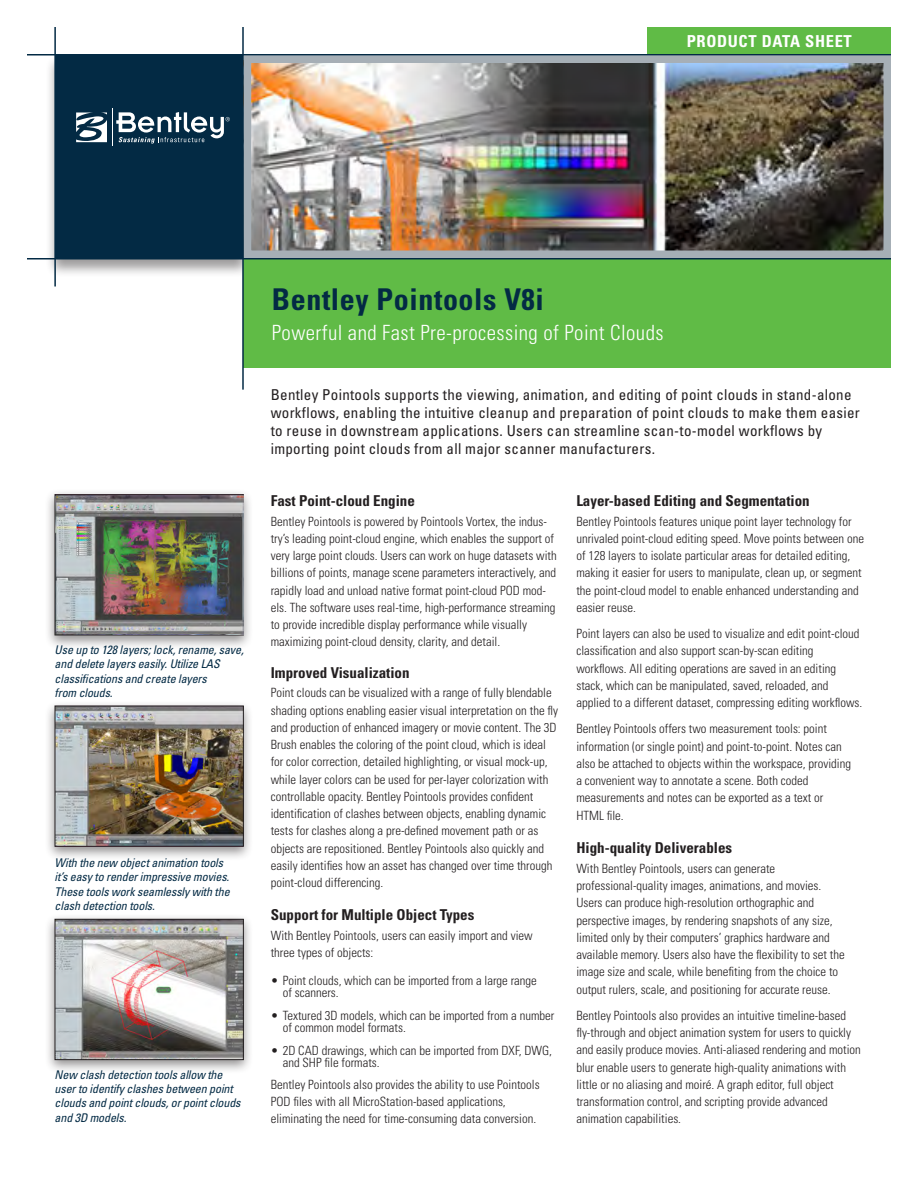
<style>
.page{position:relative;width:918px;height:1188px;background:#fff}
.page>*{position:absolute;margin:0;border:0;box-sizing:border-box;transform-origin:0 0}
.S__Title{font:700 condensed 30px "Univers";letter-spacing:.02em;color:#032a44}
.S__Sub-title{font:300 condensed 21px "Univers";letter-spacing:.02em;color:#fff}
.t1{font:700 condensed 16.5px "Univers";letter-spacing:.04em;color:#fff}
.P__Intro_Copy{font:condensed 15px/18px "Univers";letter-spacing:.02em;color:#231f20}
.S__Body_Sub-Heads{font:700 condensed 15px "Univers";color:#231f20}
.S__Body_copy{font:300 condensed 12.75px/17.2px "Univers";color:#231f20}
.S__Image_captions{font:italic condensed 12px/14.4px "Univers";letter-spacing:-.01em;color:#032a44}
</style>
<div class="page">
<div style="left:45px;top:54px;width:208px;height:224px;background:#231f20;opacity:.45"></div>
<div style="left:55px;top:55px;width:188px;height:204px;background:#032a44"></div>
<hr style="left:112px;top:108px;width:1px;height:38px;background:#fff">
<svg style="left:76px;top:113px;width:31px;height:29px"></svg>
<svg style="left:116px;top:112px;width:114px;height:32px"></svg>
<div style="left:648px;top:27px;width:243px;height:27px;background:#60bb46"></div>
<div style="left:243px;top:258px;width:648px;height:110px;background:#60bb46"></div>
<hr style="left:54px;top:27px;width:2px;height:259px;background:#032a44">
<img style="left:253px;top:65px;width:629px;height:184px">
<div style="left:244px;top:56px;width:647px;height:202px;border:8px solid #a6afb6"></div>
<hr style="left:27px;top:54px;width:864px;height:2px;background:#032a44">
<hr style="left:27px;top:258px;width:864px;height:2px;background:#032a44">
<hr style="left:242px;top:27px;width:2px;height:363px;background:#032a44">
<div style="left:44px;top:489px;width:210px;height:161px;background:#231f20;opacity:.5"></div>
<svg style="left:54px;top:494px;width:190px;height:142px"></svg>
<div style="left:44px;top:913px;width:210px;height:162px;background:#231f20;opacity:.5"></div>
<img style="left:54px;top:919px;width:190px;height:141px">
<div style="left:44px;top:700px;width:210px;height:161px;background:#231f20;opacity:.5"></div>
<img style="left:54px;top:705px;width:190px;height:142px">
<img style="left:55px;top:495px;width:188px;height:139px">
<p class="t1" style="left:687px;top:31px;width:167px">PRODUCT DATA SHEET</p>
<p class="S__Image_captions" style="left:55px;top:642px;width:191px">Use up to 128 layers; lock, rename, save, and delete layers easily. Utilize LAS classifications and create layers</p>
<p class="S__Image_captions" style="left:55px;top:686px;width:59px">from clouds.</p>
<p class="S__Image_captions" style="left:55px;top:855px;width:177px">With the new object animation tools it’s easy to render impressive movies.<br>These tools work seamlessly with the clash detection tools.</p>
<p class="S__Image_captions" style="left:55px;top:1067px;width:187px">New clash detection tools allow the user to identify clashes between point clouds and point clouds, or point clouds and 3D models.</p>
<p class="S__Title" style="left:272px;top:281px;width:274px">Bentley Pointools V8i</p>
<p class="S__Sub-title" style="left:272px;top:320px;width:393px">Powerful and Fast Pre-processing of Point Clouds</p>
<p class="P__Intro_Copy" style="left:271px;top:386px;width:591px">Bentley Pointools supports the viewing, animation, and editing of point clouds in stand-alone workflows, enabling the intuitive cleanup and preparation of point clouds to make them easier to reuse in downstream applications. Users can streamline scan-to-model workflows by importing point clouds from all major scanner manufacturers.</p>
<p class="S__Body_Sub-Heads" style="left:271px;top:492px;width:146px">Fast Point-cloud Engine</p>
<p class="S__Body_copy" style="left:271px;top:513px;width:288px">Bentley Pointools is powered by Pointools Vortex, the indus&shy;try’s leading point-cloud engine, which enables the support of very large point clouds. Users can work on huge datasets with billions of points, manage scene parameters interactively, and rapidly load and unload native format point-cloud POD mod&shy;els. The software uses real-time, high-performance streaming to provide incredible display performance while visually maximizing point-cloud density, clarity, and detail.</p>
<p class="S__Body_Sub-Heads" style="left:271px;top:663px;width:140px">Improved Visualization</p>
<p class="S__Body_copy" style="left:271px;top:684px;width:289px">Point clouds can be visualized with a range of fully blendable shading options enabling easier visual interpretation on the fly and production of enhanced imagery or movie content. The 3D Brush enables the coloring of the point cloud, which is ideal for color correction, detailed highlighting, or visual mock-up, while layer colors can be used for per-layer colorization with controllable opacity. Bentley Pointools provides confident identification of clashes between objects, enabling dynamic tests for clashes along a pre-defined movement path or as objects are repositioned. Bentley Pointools also quickly and easily identifies how an asset has changed over time through point-cloud differencing.</p>
<p class="S__Body_Sub-Heads" style="left:271px;top:906px;width:205px">Support for Multiple Object Types</p>
<p class="S__Body_copy" style="left:271px;top:927px;width:263px">With Bentley Pointools, users can easily import and view three types of objects:</p>
<p class="S__Body_copy" style="left:283px;top:974px;width:256px;line-height:12px;text-indent:-12px">• Point clouds, which can be imported from a large range of scanners.</p>
<p class="S__Body_copy" style="left:283px;top:1009px;width:273px;line-height:12px;text-indent:-12px">• Textured 3D models, which can be imported from a number of common model formats.</p>
<p class="S__Body_copy" style="left:283px;top:1045px;width:271px;line-height:12px;text-indent:-12px">• 2D CAD drawings, which can be imported from DXF, DWG, and SHP file formats.</p>
<p class="S__Body_copy" style="left:271px;top:1076px;width:270px">Bentley Pointools also provides the ability to use Pointools<br>POD files with all MicroStation-based applications, eliminating the need for time-consuming data conversion.</p>
<p class="S__Body_Sub-Heads" style="left:576px;top:492px;width:235px">Layer-based Editing and Segmentation</p>
<p class="S__Body_copy" style="left:576px;top:513px;width:289px">Bentley Pointools features unique point layer technology for unrivaled point-cloud editing speed. Move points between one of 128 layers to isolate particular areas for detailed editing, making it easier for users to manipulate, clean up, or segment the point-cloud model to enable enhanced understanding and easier reuse.</p>
<p class="S__Body_copy" style="left:576px;top:625px;width:288px">Point layers can also be used to visualize and edit point-cloud classification and also support scan-by-scan editing workflows. All editing operations are saved in an editing stack, which can be manipulated, saved, reloaded, and applied to a different dataset, compressing editing workflows.</p>
<p class="S__Body_copy" style="left:576px;top:720px;width:276px">Bentley Pointools offers two measurement tools: point information (or single point) and point-to-point. Notes can also be attached to objects within the workspace, providing a convenient way to annotate a scene. Both coded measurements and notes can be exported as a text or HTML file.</p>
<p class="S__Body_Sub-Heads" style="left:576px;top:839px;width:157px">High-quality Deliverables</p>
<p class="S__Body_copy" style="left:576px;top:860px;width:270px">With Bentley Pointools, users can generate professional-quality images, animations, and movies.<br>Users can produce high-resolution orthographic and perspective images, by rendering snapshots of any size, limited only by their computers’ graphics hardware and available memory. Users also have the flexibility to set the image size and scale, while benefiting from the choice to output rulers, scale, and positioning for accurate reuse.</p>
<p class="S__Body_copy" style="left:576px;top:1007px;width:286px">Bentley Pointools also provides an intuitive timeline-based fly-through and object animation system for users to quickly and easily produce movies. Anti-aliased rendering and motion blur enable users to generate high-quality animations with little or no aliasing and moiré. A graph editor, full object transformation control, and scripting provide advanced animation capabilities.</p>
</div>
